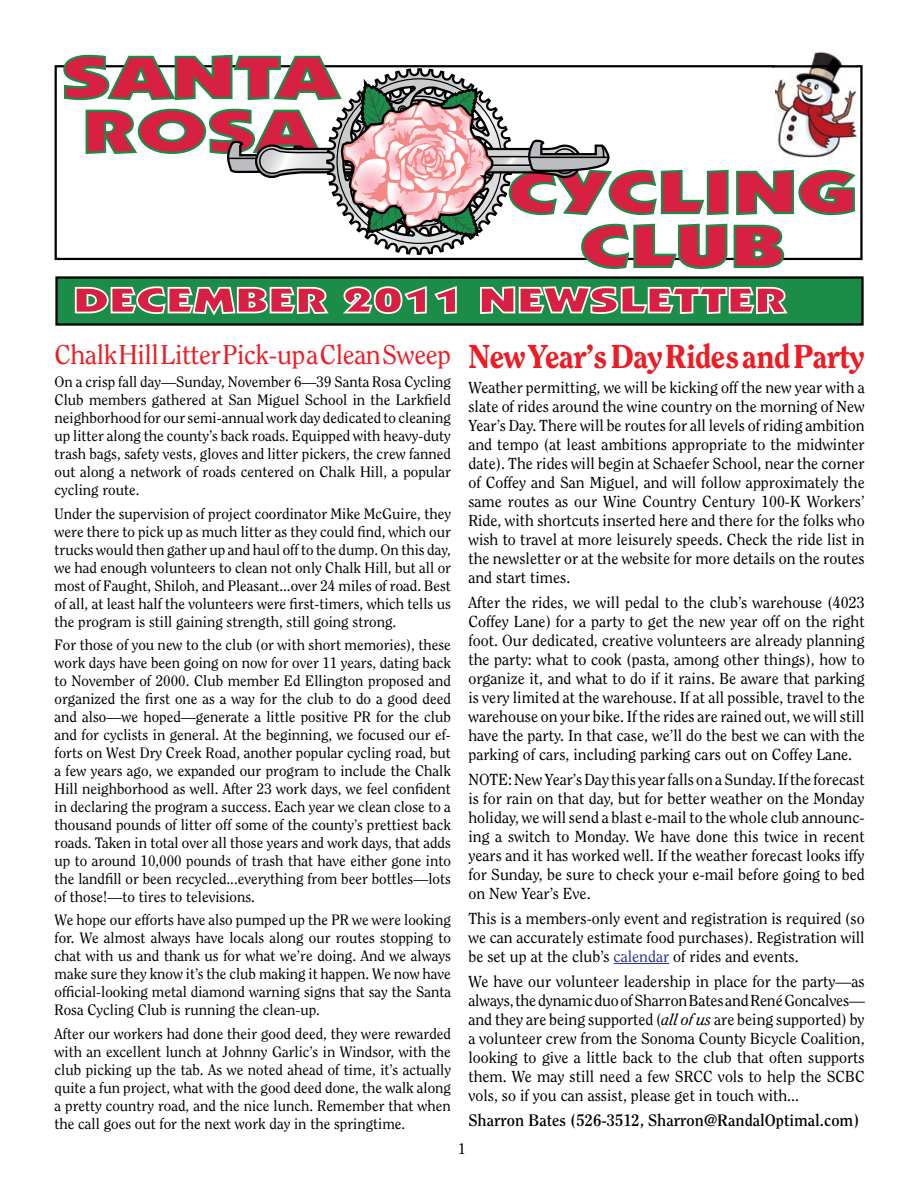
<style>
.page{position:relative;width:918px;height:1188px;background:#fff}
.page>*{position:absolute;margin:0;border:0;box-sizing:border-box;transform-origin:0 0}
.t1{font:900 36px "Itc Kabel";color:#d82042;scale:1.5 1}
.t2{font:800 33px "Clearface";letter-spacing:-.015em;color:#ed1c24}
.t3{font:27px "Clearface";letter-spacing:-.015em;color:#ed1c24}
.t4{font:700 16.5px "Clearface";color:#000}
.t5{font:15.9px/19px "Clearface";color:#000;text-align:justify}
.t6{font:15px/18px "Clearface";color:#000;text-align:justify}
.s1{color:#2e3192}
.s2{font-style:italic}
</style>
<div class="page">
<svg style="left:62px;top:55px;width:796px;height:214px"></svg>
<div style="left:55px;top:276px;width:809px;height:50px;background:#1c8d48;border:2px solid #000"></div>
<svg style="left:74px;top:286px;width:255px;height:30px"></svg>
<svg style="left:343px;top:286px;width:114px;height:28px"></svg>
<svg style="left:480px;top:286px;width:308px;height:28px"></svg>
<hr style="left:614px;top:963px;width:55px;height:1px;background:#2e3192">
<img style="left:776px;top:52px;width:81px;height:105px">
<hr style="left:772px;top:65px;width:86px;height:2px;background:#000">
<h1 class="t1" style="left:73px;top:278px;width:478px">DECEMBER 2011 NEWSLETTER</h1>
<h3 class="t3" style="left:55px;top:338px;width:398px">Chalk Hill Litter Pick-up a Clean Sweep</h3>
<p class="t6" style="left:55px;top:373px;width:398px">On a crisp fall day—Sunday, November 6—39 Santa Rosa Cycling Club members gathered at San Miguel School in the Larkfield neighborhood for our semi-annual work day dedicated to cleaning up litter along the county’s back roads. Equipped with heavy-duty trash bags, safety vests, gloves and litter pickers, the crew fanned out along a network of roads centered on Chalk Hill, a popular cycling route.</p>
<p class="t6" style="left:55px;top:504px;width:398px">Under the supervision of project coordinator Mike McGuire, they were there to pick up as much litter as they could find, which our trucks would then gather up and haul off to the dump. On this day, we had enough volunteers to clean not only Chalk Hill, but all or most of Faught, Shiloh, and Pleasant...over 24 miles of road. Best of all, at least half the volunteers were first-timers, which tells us the program is still gaining strength, still going strong.</p>
<p class="t6" style="left:55px;top:636px;width:398px">For those of you new to the club (or with short memories), these work days have been going on now for over 11 years, dating back to November of 2000. Club member Ed Ellington proposed and organized the first one as a way for the club to do a good deed and also—we hoped—generate a little positive PR for the club and for cyclists in general. At the beginning, we focused our ef&shy;forts on West Dry Creek Road, another popular cycling road, but a few years ago, we expanded our program to include the Chalk Hill neighborhood as well. After 23 work days, we feel confident in declaring the program a success. Each year we clean close to a thousand pounds of litter off some of the county’s prettiest back roads. Taken in total over all those years and work days, that adds up to around 10,000 pounds of trash that have either gone into the landfill or been recycled...everything from beer bottles—lots of those!—to tires to televisions.</p>
<p class="t6" style="left:55px;top:911px;width:398px">We hope our efforts have also pumped up the PR we were looking for. We almost always have locals along our routes stopping to chat with us and thank us for what we’re doing. And we always make sure they know it’s the club making it happen. We now have official-looking metal diamond warning signs that say the Santa Rosa Cycling Club is running the clean-up.</p>
<p class="t6" style="left:55px;top:1024px;width:398px">After our workers had done their good deed, they were rewarded with an excellent lunch at Johnny Garlic’s in Windsor, with the club picking up the tab. As we noted ahead of time, it’s actually quite a fun project, what with the good deed done, the walk along a pretty country road, and the nice lunch. Remember that when the call goes out for the next work day in the springtime.</p>
<h2 class="t2" style="left:468px;top:336px;width:397px">New Year’s Day Rides and Party</h2>
<p class="t5" style="left:468px;top:377px;width:398px">Weather permitting, we will be kicking off the new year with a slate of rides around the wine country on the morning of New Year’s Day. There will be routes for all levels of riding ambition and tempo (at least ambitions appropriate to the midwinter date). The rides will begin at Schaefer School, near the corner of Coffey and San Miguel, and will follow approximately the same routes as our Wine Country Century 100-K Workers’ Ride, with shortcuts inserted here and there for the folks who wish to travel at more leisurely speeds. Check the ride list in the newsletter or at the website for more details on the routes and start times.</p>
<p class="t5" style="left:468px;top:593px;width:398px">After the rides, we will pedal to the club’s warehouse (4023<br>Coffey Lane) for a party to get the new year off on the right foot. Our dedicated, creative volunteers are already planning the party: what to cook (pasta, among other things), how to organize it, and what to do if it rains. Be aware that parking is very limited at the warehouse. If at all possible, travel to the warehouse on your bike. If the rides are rained out, we will still have the party. In that case, we’ll do the best we can with the parking of cars, including parking cars out on Coffey Lane.</p>
<p class="t5" style="left:468px;top:770px;width:398px">NOTE: New Year’s Day this year falls on a Sunday. If the forecast is for rain on that day, but for better weather on the Monday holiday, we will send a blast e-mail to the whole club announc&shy;ing a switch to Monday. We have done this twice in recent years and it has worked well. If the weather forecast looks iffy for Sunday, be sure to check your e-mail before going to bed on New Year’s Eve.</p>
<p class="t5" style="left:468px;top:909px;width:398px">This is a members-only event and registration is required (so we can accurately estimate food purchases). Registration will be set up at the club’s <span class="s1">calendar</span> of rides and events.</p>
<p class="t5" style="left:468px;top:971px;width:398px">We have our volunteer leadership in place for the party—as always, the dynamic duo of Sharron Bates and René Goncalves— and they are being supported (<span class="s2">all of us</span> are being supported) by a volunteer crew from the Sonoma County Bicycle Coalition, looking to give a little back to the club that often supports them. We may still need a few SRCC vols to help the SCBC vols, so if you can assist, please get in touch with...</p>
<p class="t4" style="left:468px;top:1111px;width:393px">Sharron Bates (526-3512, Sharron@RandalOptimal.com)</p>
<p class="t6" style="left:458px;top:1140px;width:9px">1</p>
</div>
